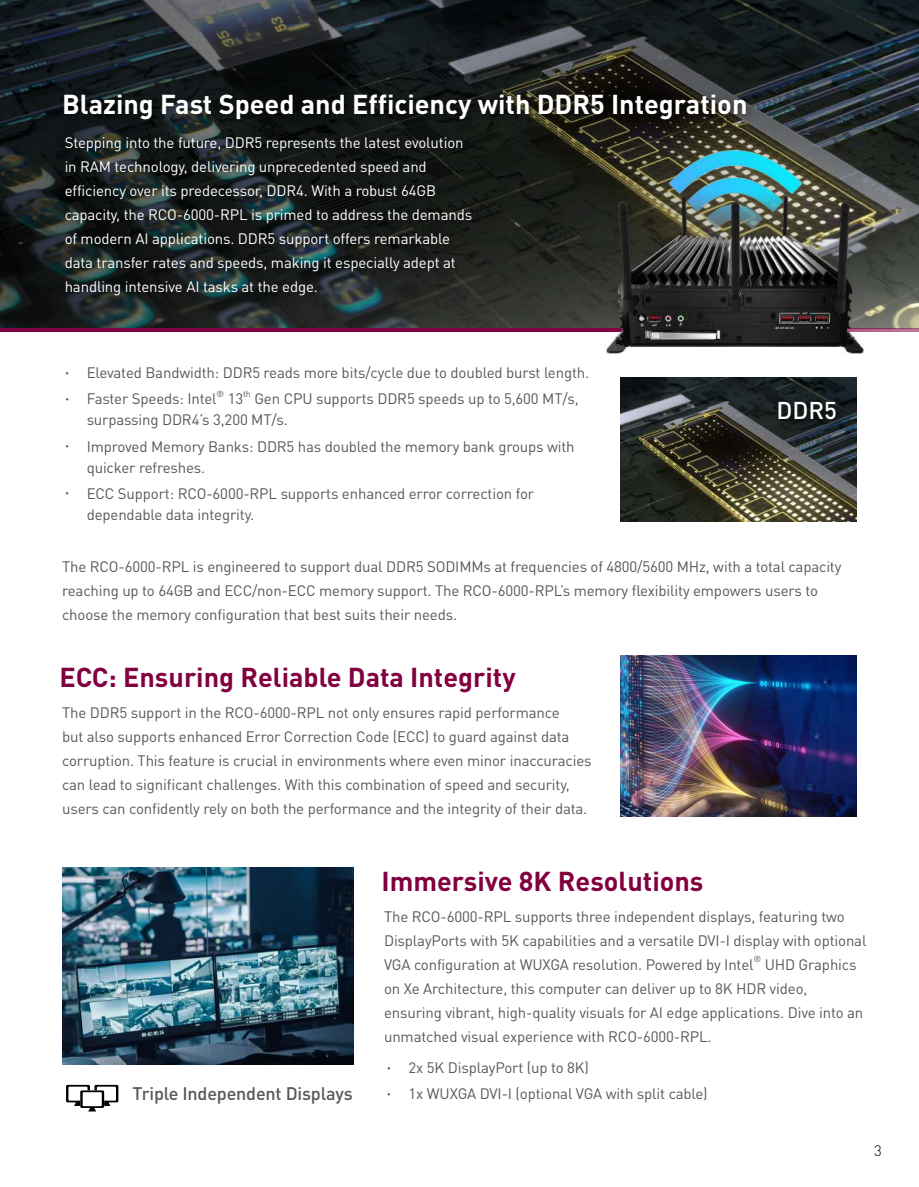
<style>
.page{position:relative;width:919px;height:1187px;background:#fff}
.page>*{position:absolute;margin:0;border:0;box-sizing:border-box;transform-origin:0 0}
.t1{font:700 27px "DIN Pro";color:#820040}
.t2{font:700 27px "DIN Pro";color:#fff}
.t3{font:500 24px "DIN Pro";color:#fff}
.t4{font:500 18px "DIN Pro";letter-spacing:-.01em;color:#595757}
.t5{font:15px/24px "DIN Pro";letter-spacing:-.01em;color:#595757}
.t6{font:15px/24px "DIN Pro";letter-spacing:-.01em;color:#fff}
.t7{font:300 15px "DIN Pro";color:#000}
.t8{font:8.7px "DIN Pro";color:#595757}
.s1{font-family:"Adobe Ming Std";font-weight:300}
</style>
<div class="page">
<img style="left:620px;top:378px;width:236px;height:143px">
<img style="left:620px;top:655px;width:236px;height:161px">
<img style="left:62px;top:867px;width:291px;height:197px">
<svg style="left:0;top:0;width:918px;height:328px;background:#232929"></svg>
<hr style="left:0;top:328px;width:918px;height:4px;background:#820040">
<svg style="left:66px;top:1084px;width:52px;height:27px"></svg>
<div style="left:58px;top:88px;width:698px;height:41px;background:#000;opacity:.5"></div>
<div style="left:772px;top:396px;width:74px;height:34px;background:#000;opacity:.5"></div>
<div style="left:60px;top:131px;width:421px;height:174px;background:#000;opacity:.5"></div>
<img style="left:605px;top:146px;width:262px;height:208px">
<h1 class="t2" style="left:62px;top:85px;width:686px">Blazing Fast Speed and Efficiency with DDR5 Integration</h1>
<p class="t6" style="left:65px;top:130px;width:409px">Stepping into the future, DDR5 represents the latest evolution in RAM technology, delivering unprecedented speed and efficiency over its predecessor, DDR4. With a robust 64GB capacity, the RCO-6000-RPL is primed to address the demands of modern AI applications. DDR5 support offers remarkable data transfer rates and speeds, making it especially adept at handling intensive AI tasks at the edge.</p>
<p class="t5" style="left:60px;top:360px;width:531px"><span class="s1">•</span> Elevated Bandwidth: DDR5 reads more bits/cycle due to doubled burst length.</p>
<p class="t5" style="left:60px;top:386px;width:158px"><span class="s1">•</span> Faster Speeds: Intel</p>
<p class="t8" style="left:216px;top:388px;width:9px">®</p>
<p class="t5" style="left:228px;top:386px;width:17px">13</p>
<p class="t8" style="left:243px;top:388px;width:9px">th</p>
<p class="t5" style="left:87px;top:388px;width:493px;line-height:21px;text-indent:168px">Gen CPU supports DDR5 speeds up to 5,600 MT/s, surpassing DDR4’s 3,200 MT/s.</p>
<p class="t5" style="left:87px;top:435px;width:489px;line-height:21px;text-indent:-27px"><span class="s1">•</span> Improved Memory Banks: DDR5 has doubled the memory bank groups with quicker refreshes.</p>
<p class="t5" style="left:87px;top:482px;width:449px;line-height:21px;text-indent:-27px"><span class="s1">•</span> ECC Support: RCO-6000-RPL supports enhanced error correction for dependable data integrity.</p>
<h2 class="t3" style="left:776px;top:394px;width:62px">DDR5</h2>
<p class="t5" style="left:62px;top:554px;width:780px">The RCO-6000-RPL is engineered to support dual DDR5 SODIMMs at frequencies of 4800/5600 MHz, with a total capacity reaching up to 64GB and ECC/non-ECC memory support. The RCO-6000-RPL’s memory flexibility empowers users to choose the memory configuration that best suits their needs.</p>
<h1 class="t1" style="left:60px;top:659px;width:457px">ECC: Ensuring Reliable Data Integrity</h1>
<p class="t5" style="left:62px;top:700px;width:531px">The DDR5 support in the RCO-6000-RPL not only ensures rapid performance<br>but also supports enhanced Error Correction Code (ECC) to guard against data corruption. This feature is crucial in environments where even minor inaccuracies can lead to significant challenges. With this combination of speed and security, users can confidently rely on both the performance and the integrity of their data.</p>
<p class="t4" style="left:132px;top:1081px;width:222px">Triple Independent Displays</p>
<h1 class="t1" style="left:381px;top:863px;width:323px">Immersive 8K Resolutions</h1>
<p class="t5" style="left:384px;top:903px;width:484px">The RCO-6000-RPL supports three independent displays, featuring two<br>DisplayPorts with 5K capabilities and a versatile DVI-I display with optional<br>VGA configuration at WUXGA resolution. Powered by Intel</p>
<p class="t8" style="left:753px;top:953px;width:9px">®</p>
<p class="t5" style="left:384px;top:951px;width:481px;text-indent:380px">UHD Graphics on Xe Architecture, this computer can deliver up to 8K HDR video, ensuring vibrant, high-quality visuals for AI edge applications. Dive into an unmatched visual experience with RCO-6000-RPL.</p>
<p class="t5" style="left:381px;top:1055px;width:209px"><span class="s1">•</span> 2x 5K DisplayPort (up to 8K)</p>
<p class="t5" style="left:381px;top:1081px;width:327px"><span class="s1">•</span> 1x WUXGA DVI-I (optional VGA with split cable)</p>
<p class="t7" style="left:874px;top:1140px;width:9px">3</p>
</div>
